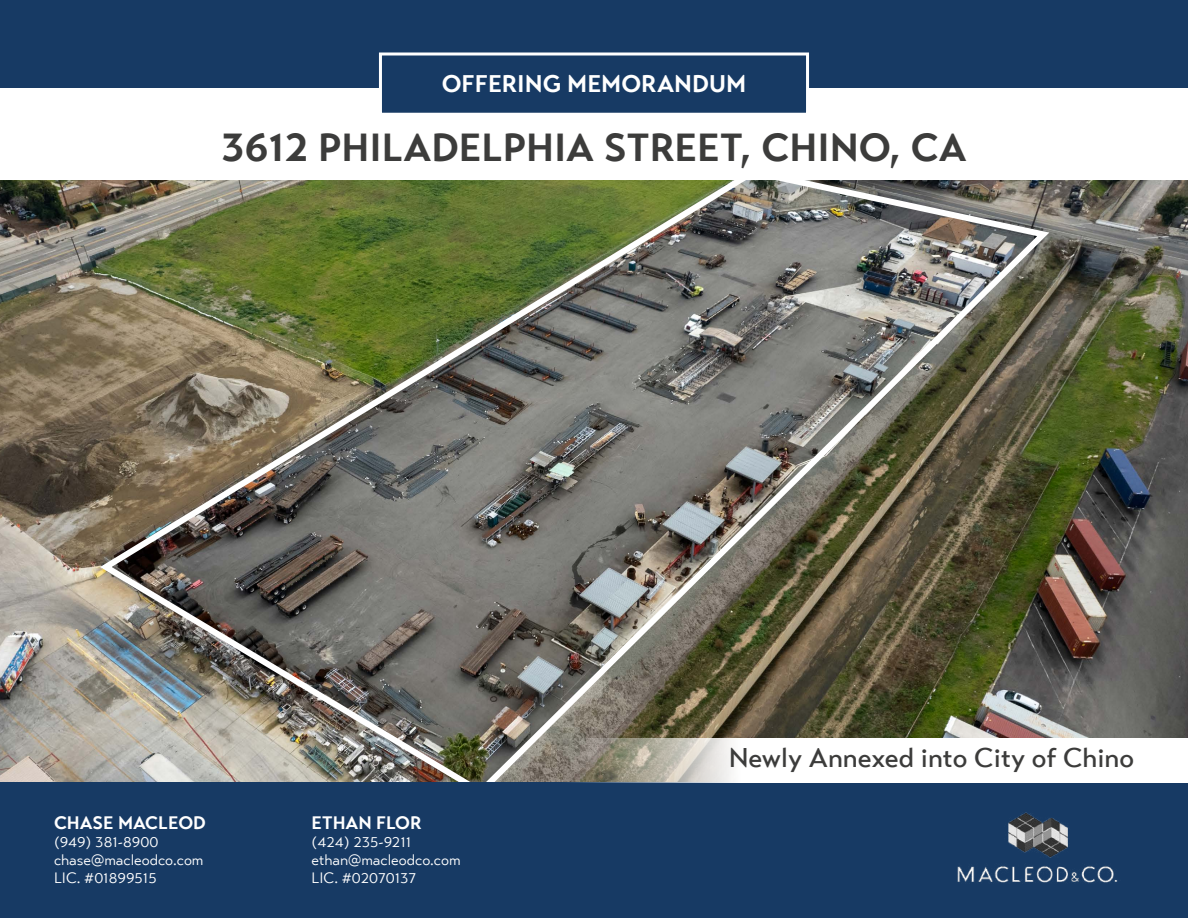
<style>
.page{position:relative;width:1188px;height:918px;background:#fff}
.page>*{position:absolute;margin:0;border:0;box-sizing:border-box;transform-origin:0 0}
.t1{font:700 39px "Transat Text";color:#3c3c3b}
.t2{font:500 27px "Transat Text";color:#3c3c3b}
.t3{font:700 24px "Transat Text";color:#fff}
.t4{font:700 18px "Transat Text";color:#fff}
.t5{font:15px/18px "Transat Text Standard";color:#fff}
</style>
<div class="page">
<img style="left:0;top:180px;width:1188px;height:602px">
<img style="left:98px;top:180px;width:957px;height:602px">
<div style="left:0;top:0;width:1188px;height:133px;background:#173a64"></div>
<div style="left:0;top:782px;width:1188px;height:136px;background:#173a64"></div>
<div style="left:0;top:88px;width:1188px;height:92px;background:#fff"></div>
<svg style="left:312px;top:738px;width:876px;height:44px"></svg>
<img style="left:957px;top:812px;width:161px;height:71px">
<div style="left:379px;top:52px;width:430px;height:64px;background:#173a64;border:3px solid #fff"></div>
<h3 class="t3" style="left:442px;top:69px;width:306px">OFFERING MEMORANDUM</h3>
<h1 class="t1" style="left:221px;top:124px;width:747px">3612 PHILADELPHIA STREET, CHINO, CA</h1>
<p class="t4" style="left:54px;top:812px;width:153px">CHASE MACLEOD</p>
<p class="t5" style="left:54px;top:833px;width:151px">(949) 381-8900 chase@macleodco.com<br>LIC. #01899515</p>
<p class="t4" style="left:312px;top:812px;width:112px">ETHAN FLOR</p>
<p class="t5" style="left:312px;top:833px;width:150px">(424) 235-9211 ethan@macleodco.com<br>LIC. #02070137</p>
<h2 class="t2" style="left:729px;top:742px;width:407px">Newly Annexed into City of Chino</h2>
</div>
